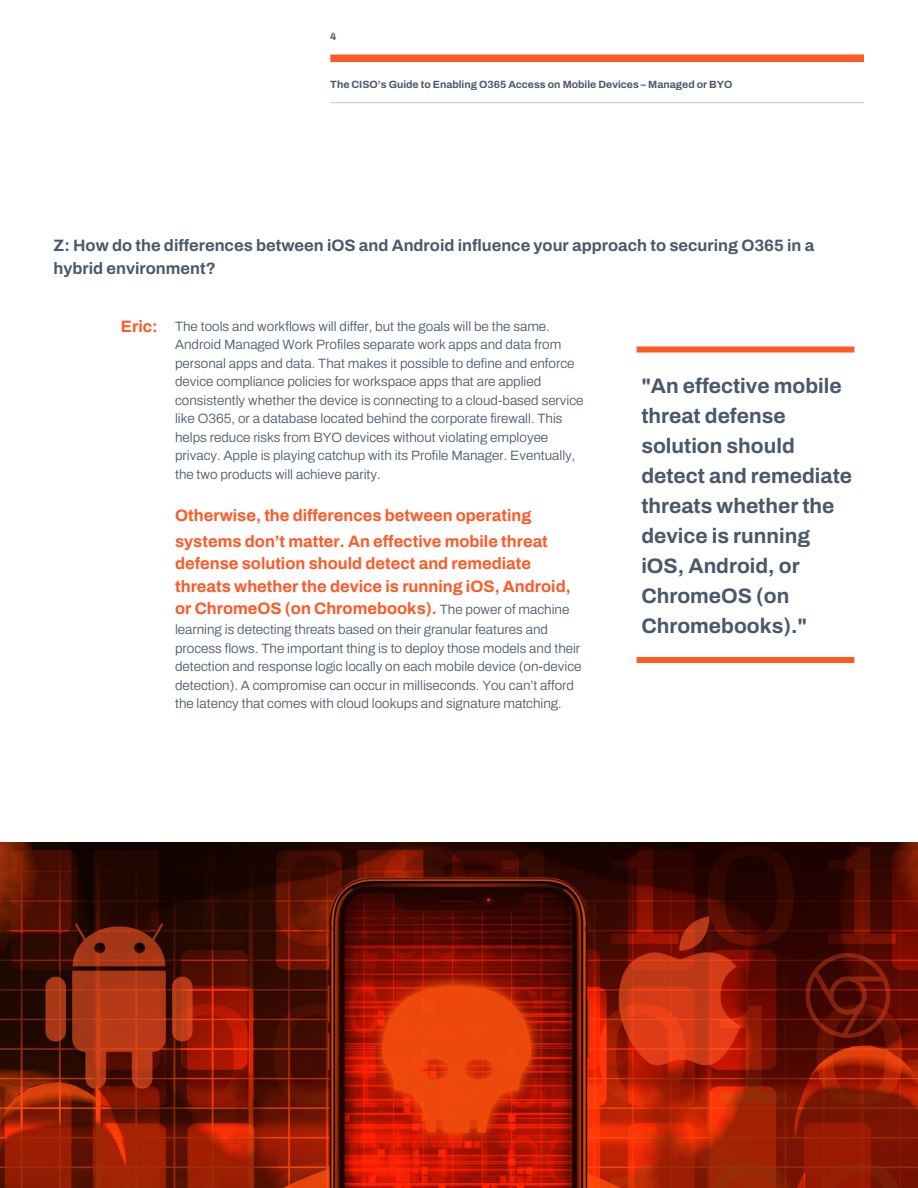
<style>
.page{position:relative;width:918px;height:1188px;background:#fff}
.page>*{position:absolute;margin:0;border:0;box-sizing:border-box;transform-origin:0 0}
.t1{font:700 21px/30px "Archivo";color:#4b586a}
.t2{font:700 21px/30px "Archivo";color:#4b586a}
.t3{font:700 16.5px/22.6px "Archivo";color:#ff5926}
.t4{font:700 16.5px/22.6px "Archivo";color:#4c596a}
.t5{font:300 13.5px/18.6px "Archivo";color:#4c596a}
.t6{font:700 10.5px "Archivo";color:#4c596a}
.s1{font-weight:700;font-size:16.5px;color:#ff5926}
.s2{font-weight:300;font-size:13.5px;color:#4c596a}
.s3{font-style:inherit}
</style>
<div class="page">
<div style="left:330px;top:55px;width:534px;height:7px;background:#ff5926"></div>
<hr style="left:330px;top:102px;width:534px;height:1px;background:#c1c9d2">
<img style="left:0;top:842px;width:918px;height:346px">
<div style="left:637px;top:346px;width:217px;height:6px;background:#ff5926"></div>
<div style="left:637px;top:657px;width:217px;height:6px;background:#ff5926"></div>
<p class="t6" style="left:330px;top:29px;width:8px">4</p>
<p class="t6" style="left:330px;top:76px;width:404px">The CISO’s Guide to Enabling O365 Access on Mobile Devices – Managed or BYO</p>
<p class="t4" style="left:54px;top:234px;width:762px">Z: How do the differences between iOS and Android influence your approach to securing O365 in a hybrid environment?</p>
<p class="t5" style="left:175px;top:317px;width:410px;text-indent:-54px"><span class="s1">Eric:</span> The tools and workflows will differ, but the goals will be the same.<br>Android Managed Work Profiles separate work apps and data from personal apps and data. That makes it possible to define and enforce device compliance policies for workspace apps that are applied consistently whether the device is connecting to a cloud-based service like O365, or a database located behind the corporate firewall. This helps reduce risks from BYO devices without violating employee privacy. Apple is playing catchup with its Profile Manager. Eventually, the two products will achieve parity.</p>
<p class="t3" style="left:175px;top:503px;width:374px;line-height:25.3px">Otherwise, the differences between operating systems don’t matter. An effective mobile threat</p>
<p class="t3" style="left:175px;top:552px;width:397px">defense solution should detect and remediate threats whether the device is running iOS, Android, or ChromeOS (on Chromebooks). <span class="s2">The power of machine</span></p>
<p class="t5" style="left:175px;top:620px;width:408px">learning is detecting threats based on their granular features and process flows. The important thing is to deploy those models and their detection and response logic locally on each mobile device (on-device detection). A compromise can occur in milliseconds. You can’t afford the latency that comes with cloud lookups and signature matching.</p>
<h1 class="t2" style="left:641px;top:371px;width:202px">"<span class="s3">An effective</span> mobile threat defense</h1>
<h1 class="t1" style="left:641px;top:431px;width:212px">solution should detect and remediate threats whether the device is running iOS, Android, or<br>ChromeOS (on<br>Chromebooks).<span class="s3">"</span></h1>
</div>
